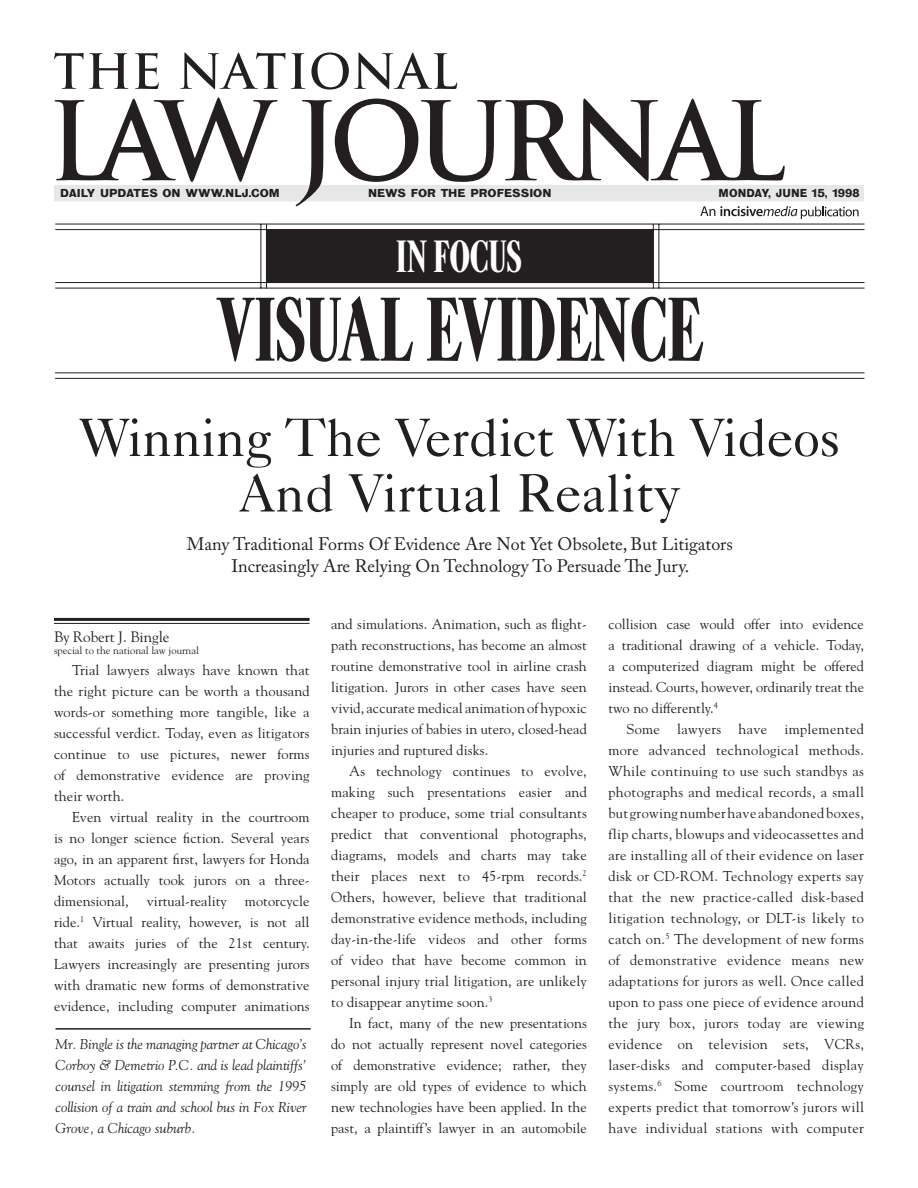
<style>
.page{position:relative;width:918px;height:1188px;background:#fff}
.page>*{position:absolute;margin:0;border:0;box-sizing:border-box;transform-origin:0 0}
.t1{font:700 extra-condensed 79.95px "Caslon FB";color:#231f20}
.t2{font:54px/55.5px "Caslon Five Forty";letter-spacing:-.01em;color:#231f20;text-align:center}
.t3{font:700 extra-condensed 39.9px "Caslon FB";letter-spacing:-.005em;color:#fff}
.t4{font:18px/21.6px "Adobe Caslon Pro";color:#231f20;text-align:center}
.t5{font:15px "Goudy";color:#231f20}
.t6{font:14.25px/21px "Goudy";letter-spacing:.005em;color:#231f20;text-align:justify}
.t7{font:italic 14.25px/21px "Goudy";color:#231f20;text-align:justify}
.t8{font:10.5px "Bureau Grotesque Seven Nine";color:#231f20;scale:.9 1}
.t9{font:10.5px "Goudy";color:#231f20}
.t10{font:10.5px "Bureau Grotesque Seven Nine";color:#231f20;scale:.85 1}
</style>
<div class="page">
<hr style="left:54px;top:618px;width:256px;height:3px;background:#231f20">
<hr style="left:54px;top:623px;width:256px;height:1px;background:#231f20">
<div style="left:54px;top:185px;width:810px;height:16px;background:#e6e7e9"></div>
<svg style="left:55px;top:97px;width:223px;height:85px"></svg>
<svg style="left:135px;top:53px;width:24px;height:36px"></svg>
<svg style="left:180px;top:52px;width:105px;height:37px"></svg>
<svg style="left:54px;top:53px;width:74px;height:36px"></svg>
<svg style="left:291px;top:53px;width:14px;height:36px"></svg>
<svg style="left:311px;top:52px;width:146px;height:38px"></svg>
<svg style="left:296px;top:99px;width:563px;height:120px"></svg>
<hr style="left:55px;top:288px;width:810px;height:1px;background:#231f20">
<hr style="left:55px;top:224px;width:810px;height:1px;background:#231f20">
<hr style="left:55px;top:282px;width:810px;height:1px;background:#231f20">
<hr style="left:55px;top:229px;width:810px;height:1px;background:#231f20">
<hr style="left:261px;top:224px;width:1px;height:64px;background:#231f20">
<hr style="left:266px;top:224px;width:1px;height:64px;background:#231f20">
<hr style="left:659px;top:224px;width:1px;height:64px;background:#231f20">
<hr style="left:653px;top:224px;width:1px;height:64px;background:#231f20">
<div style="left:266px;top:230px;width:387px;height:53px;background:#231f20"></div>
<hr style="left:55px;top:373px;width:810px;height:1px;background:#231f20">
<hr style="left:55px;top:378px;width:809px;height:1px;background:#231f20">
<hr style="left:56px;top:1028px;width:255px;height:2px;background:#231f20">
<p class="t8" style="left:60px;top:187px;width:246px">DAILY UPDATES ON WWW.NLJ.COM</p>
<p class="t8" style="left:368px;top:187px;width:205px">N EWS FOR THE PROFESSION</p>
<p class="t10" style="left:719px;top:187px;width:167px">MONDAY, JUNE 15, 1998</p>
<h3 class="t3" style="left:396px;top:233px;width:127px">IN FOCUS</h3>
<h1 class="t1" style="left:216px;top:282px;width:489px">VISUAL EVIDENCE</h1>
<h2 class="t2" style="left:79px;top:409px;width:763px">Winning The Verdict With Videos<br>And Virtual Reality</h2>
<p class="t4" style="left:187px;top:533px;width:548px">Many Traditional Forms Of Evidence Are Not Yet Obsolete, But Litigators<br>Increasingly Are Relying On Technology To Persuade The Jury.</p>
<p class="t5" style="left:54px;top:628px;width:117px">By Robert J. Bingle</p>
<p class="t9" style="left:54px;top:644px;width:146px">special to the national law journal</p>
<p class="t6" style="left:54px;top:659px;width:257px;text-indent:18px">Trial lawyers always have known that the right picture can be worth a thousand words-or something more tangible, like a successful verdict. Today, even as litigators continue to use pictures, newer forms of demonstrative evidence are proving their worth.</p>
<p class="t6" style="left:54px;top:806px;width:257px;text-indent:18px">Even virtual reality in the courtroom is no longer science fiction. Several years ago, in an apparent first, lawyers for Honda Motors actually took jurors on a three&shy;dimensional,</p>
<p class="t6" style="left:54px;top:890px;width:257px;text-indent:191px">motorcycle ride.<sup>1</sup> Virtual reality, however, is not all that awaits juries of the 21st century.<br>Lawyers increasingly are presenting jurors with dramatic new forms of demonstrative evidence, including computer animations</p>
<p class="t6" style="left:147px;top:890px;width:82px">virtual-reality</p>
<p class="t7" style="left:56px;top:1033px;width:253px">Mr. Bingle is the managing partner at Chicago’s Corboy &amp; Demetrio P.C. and is lead plaintiffs’ counsel in litigation stemming from the 1995 collision of a train and school bus in Fox River Grove, a Chicago suburb.</p>
<p class="t6" style="left:331px;top:613px;width:257px">and simulations. Animation, such as flight&shy;path reconstructions, has become an almost routine demonstrative tool in airline crash litigation. Jurors in other cases have seen vivid, accurate medical animation of hypoxic brain injuries of babies in utero, closed-head injuries and ruptured disks.</p>
<p class="t6" style="left:331px;top:760px;width:257px;text-indent:18px">As technology continues to evolve, making such presentations easier and cheaper to produce, some trial consultants predict that conventional photographs, diagrams, models and charts may take their places next to 45-rpm records.<sup>2<br></sup>Others, however, believe that traditional demonstrative evidence methods, including day-in-the-life videos and other forms of video that have become common in personal injury trial litigation, are unlikely to disappear anytime soon.<sup>3</sup></p>
<p class="t6" style="left:331px;top:1012px;width:257px;text-indent:18px">In fact, many of the new presentations do not actually represent novel categories of demonstrative evidence; rather, they simply are old types of evidence to which new technologies have been applied. In the past, a plaintiff’s lawyer in an automobile</p>
<p class="t6" style="left:608px;top:613px;width:257px">collision case would offer into evidence a traditional drawing of a vehicle. Today, a computerized diagram might be offered instead. Courts, however, ordinarily treat the two no differently.<sup>4</sup></p>
<p class="t6" style="left:608px;top:718px;width:257px;text-indent:18px">Some lawyers have implemented more advanced technological methods.<br>While continuing to use such standbys as photographs and medical records, a small but growing number have abandoned boxes, flip charts, blowups and videocassettes and are installing all of their evidence on laser disk or CD-ROM. Technology experts say that the new practice-called disk-based litigation technology, or DLT-is likely to catch on.<sup>5</sup> The development of new forms of demonstrative evidence means new adaptations for jurors as well. Once called upon to pass one piece of evidence around the jury box, jurors today are viewing evidence on television sets, VCRs, laser-disks and computer-based display systems.<sup>6</sup> Some courtroom technology experts predict that tomorrow’s jurors will have individual stations with computer</p>
</div>
